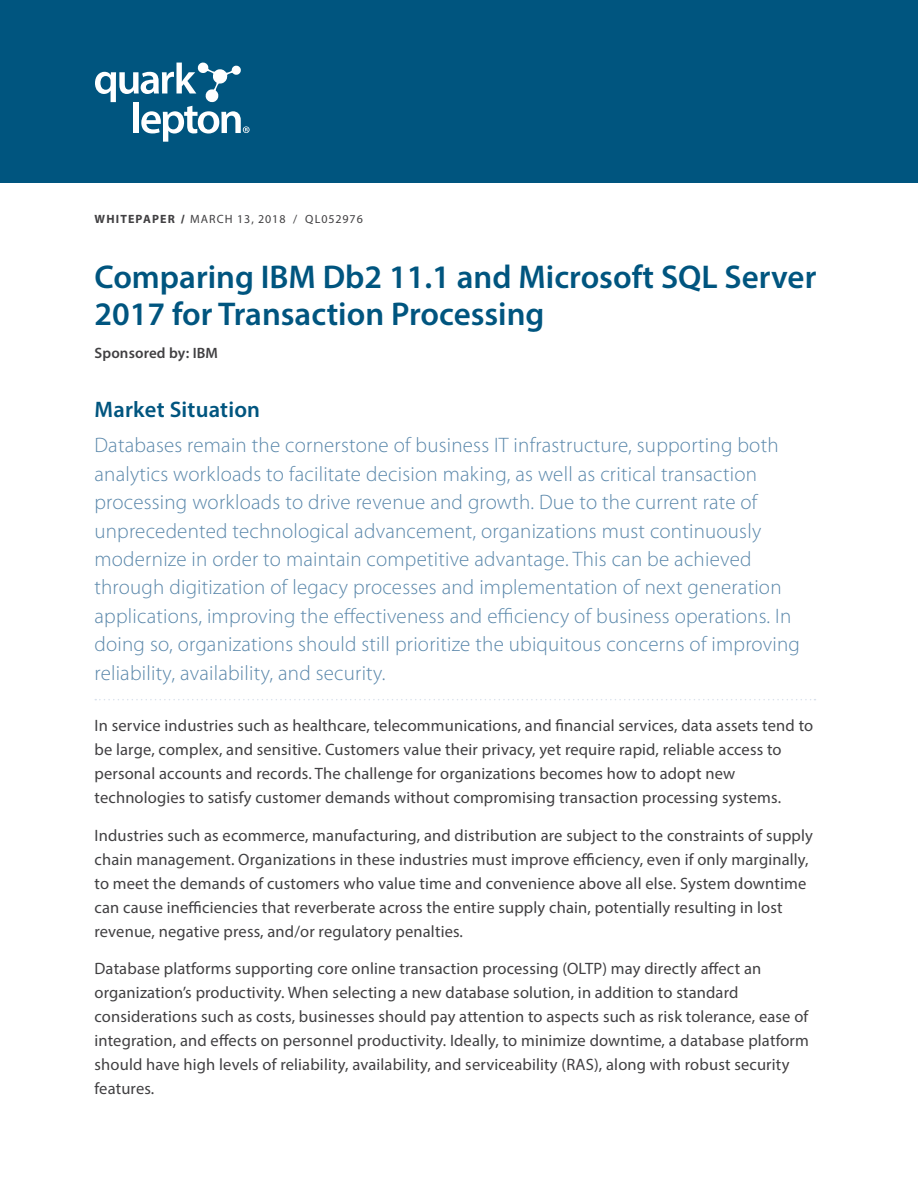
<style>
.page{position:relative;width:918px;height:1188px;background:#fff}
.page>*{position:absolute;margin:0;border:0;box-sizing:border-box;transform-origin:0 0}
.t1{font:600 33px/37.5px "Myriad Pro";color:#00557f}
.t2{font:600 22.5px "Myriad Pro";letter-spacing:.01em;color:#00557f}
.t3{font:300 21px/28.5px "Myriad Pro";letter-spacing:.01em;color:#5b88ab}
.t4{font:16.5px/24px "Myriad Pro";letter-spacing:.01em;color:#414042}
.t5{font:600 15px "Myriad Pro";letter-spacing:.01em;color:#414042}
.t6{font:12px "Myriad Pro";letter-spacing:.075em;color:#414042}
.s1{font-weight:700}
.s2{font-weight:900}
</style>
<div class="page">
<div style="left:0;top:0;width:918px;height:183px;background:#00557f"></div>
<svg style="left:95px;top:699px;width:720px;height:1px"></svg>
<svg style="left:95px;top:63px;width:155px;height:79px"></svg>
<p class="t6" style="left:95px;top:212px;width:270px"><span class="s1">WHITEPAPER</span> <span class="s2">/</span> MARCH 13, 2018 / QL052976</p>
<h1 class="t1" style="left:94px;top:257px;width:723px">Comparing IBM Db2 11.1 and Microsoft SQL Server<br>2017 for Transaction Processing</h1>
<p class="t5" style="left:94px;top:343px;width:125px">Sponsored by: IBM</p>
<h2 class="t2" style="left:94px;top:395px;width:167px">Market Situation</h2>
<p class="t3" style="left:94px;top:431px;width:707px">Databases remain the cornerstone of business IT infrastructure, supporting both analytics workloads to facilitate decision making, as well as critical transaction processing workloads to drive revenue and growth. Due to the current rate of unprecedented technological advancement, organizations must continuously modernize in order to maintain competitive advantage. This can be achieved through digitization of legacy processes and implementation of next generation applications, improving the effectiveness and efficiency of business operations. In doing so, organizations should still prioritize the ubiquitous concerns of improving reliability, availability, and security.</p>
<p class="t4" style="left:94px;top:713px;width:720px">In service industries such as healthcare, telecommunications, and financial services, data assets tend to be large, complex, and sensitive. Customers value their privacy, yet require rapid, reliable access to personal accounts and records. The challenge for organizations becomes how to adopt new technologies to satisfy customer demands without compromising transaction processing systems.</p>
<p class="t4" style="left:94px;top:823px;width:720px">Industries such as ecommerce, manufacturing, and distribution are subject to the constraints of supply chain management. Organizations in these industries must improve efficiency, even if only marginally, to meet the demands of customers who value time and convenience above all else. System downtime can cause inefficiencies that reverberate across the entire supply chain, potentially resulting in lost revenue, negative press, and/or regulatory penalties.</p>
<p class="t4" style="left:94px;top:956px;width:716px">Database platforms supporting core online transaction processing (OLTP) may directly affect an organization’s productivity. When selecting a new database solution, in addition to standard considerations such as costs, businesses should pay attention to aspects such as risk tolerance, ease of integration, and effects on personnel productivity. Ideally, to minimize downtime, a database platform should have high levels of reliability, availability, and serviceability (RAS), along with robust security features.</p>
</div>
